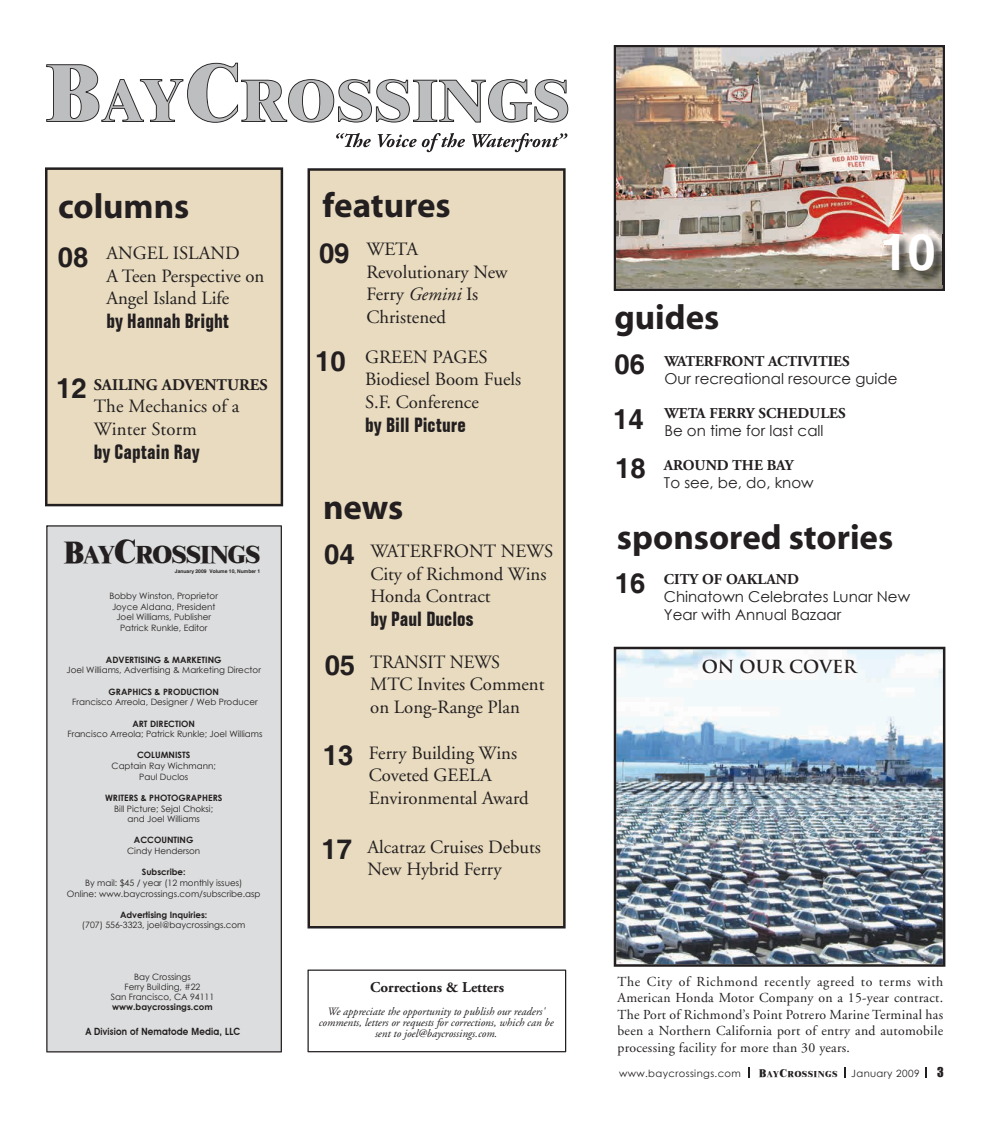
<style>
.page{position:relative;width:990px;height:1125px;background:#fff}
.page>*{position:absolute;margin:0;border:0;box-sizing:border-box;transform-origin:0 0}
.t1{font:700 50px "Helvetica";color:#fff}
.t2{font:700 35px "Myriad";color:#231f20}
.t3{font:700 27.5px "Helvetica";color:#231f20}
.t4{font:800 24.88px "Times New Roman";letter-spacing:-.06em;color:#231f20}
.t5{font:700 condensed 20px "Folio BT";color:#231f20}
.t6{font:18.75px/22.5px "Adobe Garamond";color:#231f20}
.t7{font:700 17.5px "Trajan";color:#231f20}
.t8{font:700 16.25px "Adobe Garamond";color:#231f20}
.t9{font:15px/18px "Century Gothic";color:#231f20}
.t10{font:700 15px "Adobe Garamond";color:#231f20}
.t11{font:13.75px/16.5px "Adobe Garamond";letter-spacing:.02em;color:#231f20;text-align:justify}
.t12{font:12.5px "Impact";color:#231f20}
.t13{font:italic 11.25px/11.2px "Adobe Garamond";color:#231f20;text-align:center}
.t14{font:10px "Century Gothic";letter-spacing:.04em;color:#231f20}
.t15{font:600 10px "Avant Garde IT Cby BT";letter-spacing:.02em;color:#231f20;scale:.91 1}
.t16{font:8.75px/10.6px "Century Gothic";color:#231f20;text-align:center}
.t17{font:700 8.75px "Century Gothic";color:#231f20}
.t18{font:800 8.75px "Times New Roman";letter-spacing:.04em;color:#231f20}
.t19{font:700 5px "Helvetica";color:#231f20}
.s1{font-family:"Helvetica";font-weight:700;font-size:27.5px}
.s2{font-size:31px}
.s3{font-size:33.75px}
.s4{font-style:italic}
.s5{font-family:"Helvetica";font-size:27.5px}
.s6{font-size:11.25px}
</style>
<div class="page">
<svg style="left:844px;top:1068px;width:2px;height:10px"></svg>
<img style="left:614px;top:45px;width:331px;height:246px">
<img style="left:614px;top:647px;width:331px;height:320px">
<img style="left:694px;top:650px;width:171px;height:29px">
<svg style="left:46px;top:63px;width:522px;height:60px"></svg>
<svg style="left:336px;top:133px;width:231px;height:19px"></svg>
<div style="left:46px;top:525px;width:236px;height:527px;background:#dcddde"></div>
<img style="left:883px;top:234px;width:62px;height:50px">
<svg style="left:308px;top:970px;width:258px;height:82px"></svg>
<div style="left:308px;top:168px;width:258px;height:760px;background:#e8dbbf"></div>
<div style="left:45px;top:167px;width:238px;height:339px;background:#e8dbbf"></div>
<h2 class="t2" style="left:58px;top:188px;width:133px">columns</h2>
<h3 class="t6" style="left:106px;top:243px;width:160px;text-indent:-49px"><span class="s1">08</span> ANGEL ISLAND<br>A Teen Perspective on<br>Angel Island Life</h3>
<h3 class="t5" style="left:106px;top:309px;width:124px">by Hannah Bright</h3>
<h3 class="t3" style="left:56px;top:372px;width:32px">12</h3>
<h3 class="t8" style="left:94px;top:376px;width:176px">SAILING ADVENTURES</h3>
<h3 class="t6" style="left:94px;top:396px;width:147px">The Mechanics of a<br>Winter Storm</h3>
<h3 class="t5" style="left:94px;top:440px;width:107px">by Captain Ray</h3>
<h3 class="t4" style="left:64px;top:540px;width:199px"><span class="s2">B</span>AY<span class="s3">C</span>ROSSINGS</h3>
<p class="t19" style="left:175px;top:568px;width:87px">January 2009 Volume 10, Number 1</p>
<p class="t16" style="left:110px;top:590px;width:110px">Bobby Winston, Proprietor<br>Joyce Aldana, President<br>Joel Williams, Publisher<br>Patrick Runkle, Editor</p>
<p class="t17" style="left:106px;top:653px;width:117px">ADVERTISING &amp; MARKETING</p>
<p class="t16" style="left:66px;top:665px;width:196px">Joel Williams, Advertising &amp; Marketing Director</p>
<p class="t17" style="left:109px;top:685px;width:112px">GRAPHICS &amp; PRODUCTION</p>
<p class="t16" style="left:72px;top:697px;width:187px">Francisco Arreola, Designer / Web Producer</p>
<p class="t17" style="left:132px;top:717px;width:64px">ART DIRECTION</p>
<p class="t16" style="left:67px;top:729px;width:196px">Francisco Arreola; Patrick Runkle; Joel Williams</p>
<p class="t17" style="left:137px;top:749px;width:55px">COLUMNISTS</p>
<p class="t16" style="left:112px;top:760px;width:106px">Captain Ray Wichmann;<br>Paul Duclos</p>
<p class="t17" style="left:105px;top:791px;width:119px">WRITERS &amp; PHOTOGRAPHERS</p>
<p class="t16" style="left:114px;top:803px;width:100px">Bill Picture; Sejal Choksi; and Joel Williams</p>
<p class="t17" style="left:134px;top:834px;width:61px">ACCOUNTING</p>
<p class="t16" style="left:127px;top:845px;width:75px">Cindy Henderson</p>
<p class="t17" style="left:142px;top:865px;width:45px">Subscribe:</p>
<p class="t16" style="left:67px;top:877px;width:195px">By mail: $45 / year (12 monthly issues)<br>Online: www.baycrossings.com/subscribe.asp</p>
<p class="t17" style="left:120px;top:908px;width:89px">Advertising Inquiries:</p>
<p class="t16" style="left:82px;top:920px;width:165px">(707) 556-3323, joel@baycrossings.com</p>
<p class="t16" style="left:111px;top:972px;width:105px;line-height:10px">Bay Crossings<br>Ferry Building, #22<br>San Francisco, CA 94111</p>
<p class="t17" style="left:112px;top:1000px;width:102px">www.baycrossings.com</p>
<p class="t15" style="left:86px;top:1026px;width:171px">A Division of Nematode Media, LLC</p>
<h2 class="t2" style="left:323px;top:187px;width:130px">features</h2>
<h3 class="t6" style="left:366px;top:239px;width:143px;text-indent:-47px"><span class="s1">09</span> WETA<br>Revolutionary New<br>Ferry <span class="s4">Gemini</span> Is<br>Christened</h3>
<h3 class="t6" style="left:365px;top:346px;width:158px;text-indent:-50px"><span class="s1">10</span> GREEN PAGES<br>Biodiesel Boom Fuels<br>S.F. Conference</h3>
<h3 class="t5" style="left:365px;top:413px;width:102px">by Bill Picture</h3>
<h2 class="t2" style="left:323px;top:489px;width:82px">news</h2>
<h3 class="t6" style="left:370px;top:541px;width:185px;text-indent:-46px"><span class="s1">04</span> WATERFRONT NEWS<br>City of Richmond Wins<br>Honda Contract</h3>
<h3 class="t5" style="left:370px;top:607px;width:105px">by Paul Duclos</h3>
<h3 class="t6" style="left:370px;top:651px;width:176px;text-indent:-46px"><span class="s1">05</span> TRANSIT NEWS<br>MTC Invites Comment on Long-Range Plan</h3>
<h3 class="t6" style="left:369px;top:742px;width:161px;text-indent:-46px"><span class="s1">13</span> Ferry Building Wins<br>Coveted GEELA<br>Environmental Award</h3>
<h3 class="t6" style="left:322px;top:836px;width:221px;text-align:center"><span class="s1">17</span> Alcatraz Cruises Debuts<br>New Hybrid Ferry</h3>
<h3 class="t10" style="left:370px;top:979px;width:136px">Corrections &amp; Letters</h3>
<p class="t13" style="left:319px;top:1006px;width:236px">We appreciate the opportunity to publish our readers' comments, letters or requests for corrections, which can be sent to joel@baycrossings.com.</p>
<h1 class="t1" style="left:880px;top:222px;width:57px">10</h1>
<h2 class="t2" style="left:614px;top:299px;width:107px">guides</h2>
<h3 class="t10" style="left:664px;top:353px;width:187px">WATERFRONT ACTIVITIES</h3>
<h3 class="t9" style="left:664px;top:369px;width:235px">Our recreational resource guide</h3>
<h3 class="t3" style="left:614px;top:347px;width:32px">06</h3>
<h3 class="t10" style="left:613px;top:405px;width:234px"><span class="s5">14</span> WETA FERRY SCHEDULES</h3>
<h3 class="t9" style="left:664px;top:422px;width:161px">Be on time for last call</h3>
<h3 class="t10" style="left:615px;top:457px;width:180px"><span class="s5">18</span> AROUND THE BAY</h3>
<h3 class="t9" style="left:664px;top:474px;width:151px">To see, be, do, know</h3>
<h2 class="t2" style="left:617px;top:520px;width:278px">sponsored stories</h2>
<h3 class="t10" style="left:615px;top:571px;width:186px"><span class="s5">16</span> CITY OF OAKLAND</h3>
<h3 class="t9" style="left:664px;top:587px;width:248px">Chinatown Celebrates Lunar New<br>Year with Annual Bazaar</h3>
<h3 class="t7" style="left:702px;top:656px;width:156px">ON OUR COVER</h3>
<p class="t11" style="left:618px;top:974px;width:327px">The City of Richmond recently agreed to terms with American Honda Motor Company on a 15-year contract.<br>The Port of Richmond’s Point Potrero Marine Terminal has been a Northern California port of entry and automobile processing facility for more than 30 years.</p>
<p class="t14" style="left:619px;top:1066px;width:123px">www.baycrossings.com</p>
<p class="t18" style="left:759px;top:1069px;width:80px"><span class="s6">B</span>AY<span class="s6">C</span>ROSSINGS</p>
<p class="t14" style="left:851px;top:1066px;width:70px">January 2009</p>
<h3 class="t12" style="left:937px;top:1063px;width:8px">3</h3>
</div>
